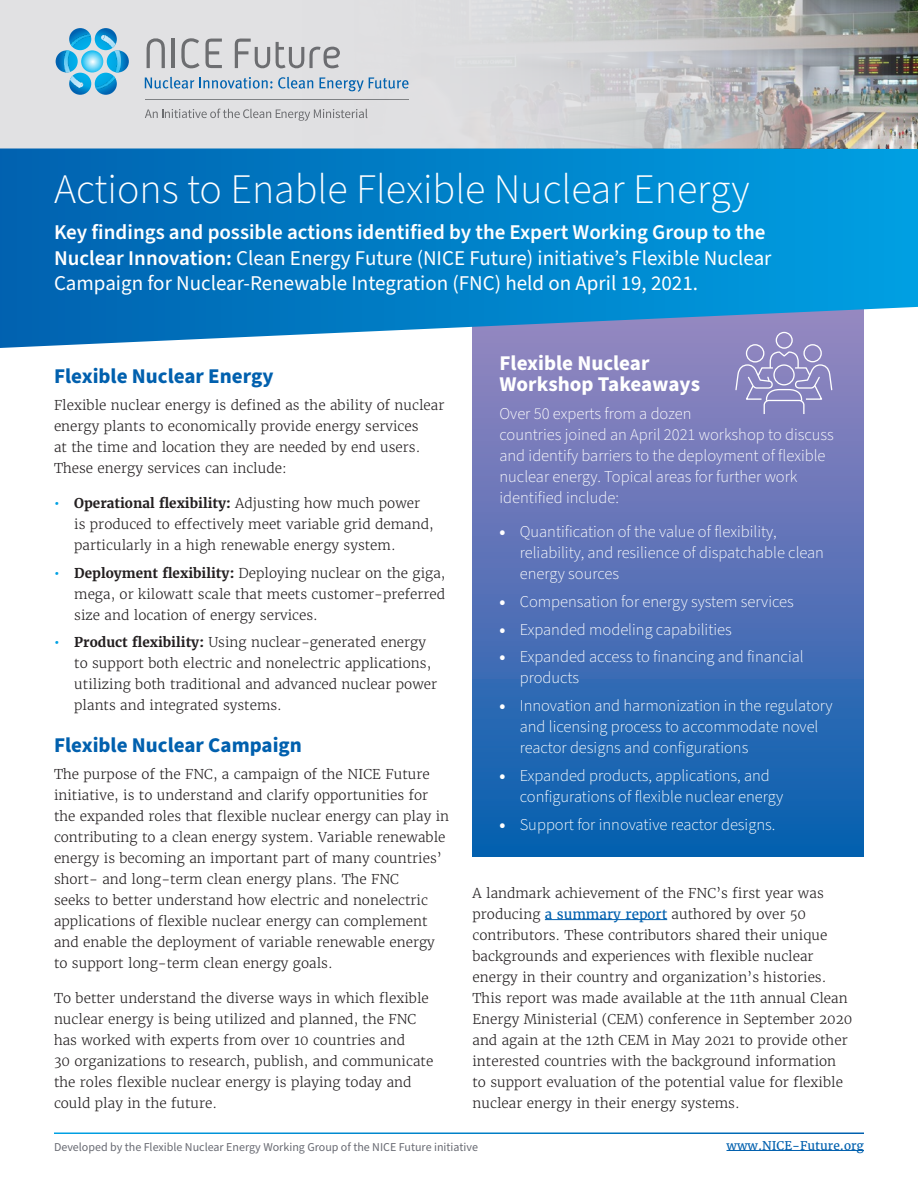
<style>
.page{position:relative;width:918px;height:1188px;background:#fff}
.page>*{position:absolute;margin:0;border:0;box-sizing:border-box;transform-origin:0 0}
.t1{font:300 42px "Source Sans Pro";color:#fff}
.t2{font:21px/25.5px "Source Sans Pro";color:#fff}
.Heading{font:700 21px "Source Sans Pro";color:#0160ae}
.Heading-2{font:700 21px/21px "Source Sans Pro";color:#fff}
.t3{font:300 16.5px/21px "Source Sans Pro";color:#fff}
.t4{font:300 13.5px/21px "Merriweather";color:#231f20}
.Small_Sans{font:12px "Source Sans Pro";color:#696b73}
.t5{font:12px "Merriweather";color:#0160ae}
.s1{font-weight:600}
.s2{font-weight:700;color:#00a1e3}
.s3{font-weight:700}
.s4{font-weight:900}
.s5{font-weight:400;color:#0160ae}
</style>
<div class="page">
<svg style="left:472px;top:348px;width:392px;height:509px;background:#4a70b6"></svg>
<svg style="left:0;top:148px;width:918px;height:200px;background:#1384c8"></svg>
<hr style="left:727px;top:1150px;width:137px;height:1px;background:#0160ae">
<hr style="left:545px;top:919px;width:122px;height:1px;background:#0160ae">
<svg style="left:0;top:0;width:354px;height:148px;background:#cfd7dc"></svg>
<img style="left:354px;top:0;width:564px;height:148px">
<div style="left:776px;top:332px;width:17px;height:17px;border:1px solid #fff;border-radius:50%"></div>
<svg style="left:735px;top:343px;width:98px;height:72px;background:#9591c5"></svg>
<p class="t1" style="left:54px;top:161px;width:697px">Actions to Enable Flexible Nuclear Energy</p>
<p class="t2" style="left:54px;top:220px;width:719px"><span class="s1">Key findings and possible actions identified by the Expert Working Group to the<br>Nuclear Innovation:</span> Clean Energy Future (NICE Future) initiative’s Flexible Nuclear<br>Campaign for Nuclear-Renewable Integration (FNC) held on April 19, 2021.</p>
<p class="Heading" style="left:54px;top:361px;width:221px">Flexible Nuclear Energy</p>
<p class="t4" style="left:54px;top:395px;width:392px">Flexible nuclear energy is defined as the ability of nuclear energy plants to economically provide energy services<br>at the time and location they are needed by end users.<br>These energy services can include:</p>
<p class="t4" style="left:74px;top:493px;width:361px;text-indent:-20px"><span class="s2">•</span> <span class="s3">Operational flexibility:</span> Adjusting how much power is produced to effectively meet variable grid demand, particularly in a high renewable energy system.</p>
<p class="t4" style="left:74px;top:562px;width:373px;text-align:justify;text-indent:-20px"><span class="s2">•</span> <span class="s3">Deployment flexibility:</span> Deploying nuclear on the giga, mega, or kilowatt scale that meets customer-preferred size and location of energy services.</p>
<p class="t4" style="left:74px;top:632px;width:365px;text-indent:-20px"><span class="s2">•</span> <span class="s3">Product flexibility:</span> Using nuclear-generated energy to support both electric and nonelectric applications, utilizing both traditional and advanced nuclear power plants and integrated systems.</p>
<p class="Heading" style="left:54px;top:730px;width:250px">Flexible Nuclear Campaign</p>
<p class="t4" style="left:54px;top:764px;width:397px">The purpose of the FNC, a campaign of the NICE Future initiative, is to understand and clarify opportunities for the expanded roles that flexible nuclear energy can play in contributing to a clean energy system. Variable renewable energy is becoming an important part of many countries’ short- and long-term clean energy plans. The FNC<br>seeks to better understand how electric and nonelectric applications of flexible nuclear energy can complement and enable the deployment of variable renewable energy to support long-term clean energy goals.</p>
<p class="t4" style="left:54px;top:988px;width:381px">To better understand the diverse ways in which flexible nuclear energy is being utilized and planned, the FNC has worked with experts from over 10 countries and<br>30 organizations to research, publish, and communicate the roles flexible nuclear energy is playing today and could play in the future.</p>
<p class="Heading-2" style="left:500px;top:353px;width:202px">Flexible Nuclear<br>Workshop Takeaways</p>
<p class="t3" style="left:500px;top:403px;width:336px">Over 50 experts from a dozen<br>countries joined an April 2021 workshop to discuss and identify barriers to the deployment of flexible nuclear energy. Topical areas for further work identified include:</p>
<p class="t3" style="left:520px;top:522px;width:306px;text-indent:-20px"><span class="s4">•</span> Quantification of the value of flexibility, reliability, and resilience of dispatchable clean energy sources</p>
<p class="t3" style="left:500px;top:591px;width:296px"><span class="s4">•</span> Compensation for energy system services</p>
<p class="t3" style="left:500px;top:619px;width:234px"><span class="s4">•</span> Expanded modeling capabilities</p>
<p class="t3" style="left:520px;top:647px;width:285px;text-indent:-20px"><span class="s4">•</span> Expanded access to financing and financial products</p>
<p class="t3" style="left:520px;top:696px;width:315px;text-indent:-20px"><span class="s4">•</span> Innovation and harmonization in the regulatory and licensing process to accommodate novel reactor designs and configurations</p>
<p class="t3" style="left:520px;top:765px;width:265px;text-indent:-20px"><span class="s4">•</span> Expanded products, applications, and configurations of flexible nuclear energy</p>
<p class="t3" style="left:500px;top:814px;width:277px"><span class="s4">•</span> Support for innovative reactor designs.</p>
<p class="t4" style="left:472px;top:883px;width:381px">A landmark achievement of the FNC’s first year was producing <span class="s5">a summary report</span> authored by over 50 contributors. These contributors shared their unique backgrounds and experiences with flexible nuclear energy in their country and organization’s histories.<br>This report was made available at the 11th annual Clean Energy Ministerial (CEM) conference in September 2020 and again at the 12th CEM in May 2021 to provide other interested countries with the background information to support evaluation of the potential value for flexible nuclear energy in their energy systems.</p>
<p class="Small_Sans" style="left:54px;top:1139px;width:426px">Developed by the Flexible Nuclear Energy Working Group of the NICE Future initiative</p>
<p class="t5" style="left:727px;top:1138px;width:139px">www.NICE-Future.org</p>
</div>
